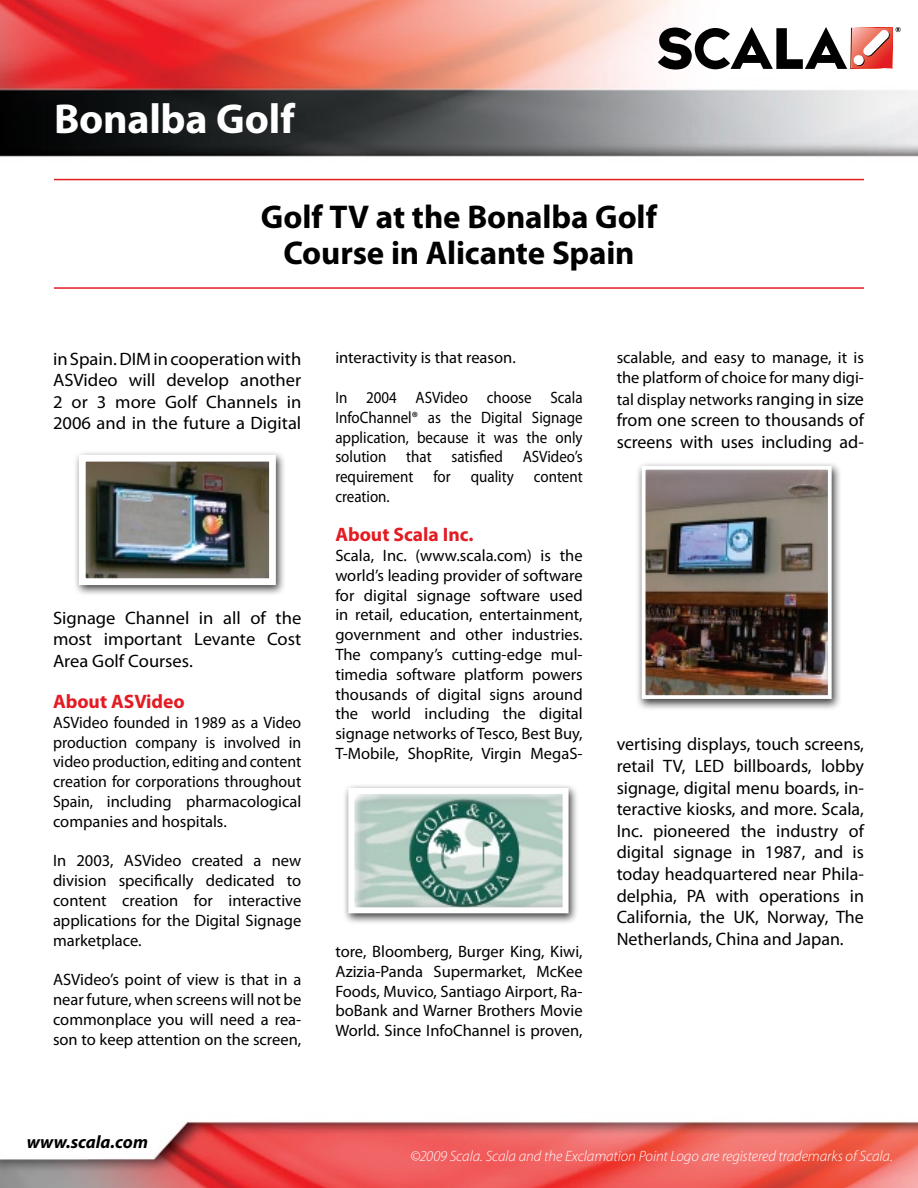
<style>
.page{position:relative;width:918px;height:1188px;background:#fff}
.page>*{position:absolute;margin:0;border:0;box-sizing:border-box;transform-origin:0 0}
.t1{font:700 42px "Myriad Pro";letter-spacing:-.005em;color:#fff}
.t2{font:700 33px/36px "Myriad Pro";letter-spacing:-.005em;color:#000;text-align:center}
.t3{font:700 19.5px "Myriad Pro";color:#e31b23}
.t4{font:18px/21.6px "Myriad Pro";color:#000;text-align:justify}
.t5{font:italic 700 18px "Myriad Pro";color:#000}
.t6{font:16.5px/19.8px "Myriad Pro";color:#000;text-align:justify}
.t7{font:16.5px/19.8px "Myriad Pro";color:#000;text-align:justify;scale:.96 1}
.t8{font:16.5px/19.8px "Myriad Pro";color:#000;text-align:justify;scale:.91 1}
.t9{font:italic 300 15px "Myriad Pro";letter-spacing:-.005em;color:#fff}
.s1{font-size:18px}
</style>
<div class="page">
<img style="left:0;top:0;width:918px;height:1188px">
<svg style="left:892px;top:27px;width:1px;height:42px"></svg>
<svg style="left:851px;top:27px;width:41px;height:42px"></svg>
<svg style="left:891px;top:28px;width:1px;height:40px"></svg>
<svg style="left:852px;top:67px;width:39px;height:1px"></svg>
<svg style="left:852px;top:28px;width:39px;height:39px"></svg>
<svg style="left:854px;top:56px;width:11px;height:10px"></svg>
<div style="left:854px;top:55px;width:10px;height:10px;background:#fff;border-radius:50%"></div>
<svg style="left:863px;top:30px;width:27px;height:27px"></svg>
<svg style="left:658px;top:27px;width:189px;height:43px"></svg>
<svg style="left:896px;top:27px;width:5px;height:5px"></svg>
<div style="left:636px;top:461px;width:212px;height:256px;background:#000;opacity:.75"></div>
<img style="left:647px;top:471px;width:180px;height:223px">
<div style="left:642px;top:466px;width:190px;height:233px;border:4px solid #fff"></div>
<div style="left:73px;top:450px;width:220px;height:154px;background:#000;opacity:.75"></div>
<img style="left:87px;top:463px;width:181px;height:114px">
<div style="left:79px;top:455px;width:197px;height:130px;border:7px solid #fff"></div>
<hr style="left:54px;top:287px;width:810px;height:2px;background:#e31b23">
<hr style="left:54px;top:179px;width:810px;height:1px;background:#e31b23">
<div style="left:342px;top:783px;width:243px;height:148px;background:#000;opacity:.75"></div>
<img style="left:355px;top:795px;width:207px;height:111px">
<div style="left:348px;top:788px;width:221px;height:125px;border:6px solid #fff"></div>
<h1 class="t1" style="left:54px;top:91px;width:242px">Bonalba Golf</h1>
<h2 class="t2" style="left:261px;top:198px;width:398px">Golf TV at the Bonalba Golf<br>Course in Alicante Spain</h2>
<p class="t4" style="left:53px;top:347px;width:250px">in Spain. DIM in cooperation with ASVideo will develop another 2 or 3 more Golf Channels in 2006 and in the future a Digital</p>
<p class="t4" style="left:53px;top:607px;width:250px">Signage Channel in all of the most important Levante Cost Area Golf Courses.</p>
<p class="t3" style="left:53px;top:689px;width:133px">About ASVideo</p>
<p class="t7" style="left:53px;top:712px;width:260px">ASVideo founded in 1989 as a Video production company is involved in video production, editing and content creation for corporations throughout Spain, including pharmacological companies and hospitals.</p>
<p class="t6" style="left:53px;top:851px;width:250px">In 2003, ASVideo created a new division specifically dedicated to content creation for interactive applications for the Digital Signage marketplace.</p>
<p class="t6" style="left:53px;top:970px;width:250px">ASVideo’s point of view is that in a near future, when screens will not be commonplace you will need a rea&shy;son to keep attention on the screen,</p>
<p class="t6" style="left:335px;top:348px;width:182px">interactivity is that reason.</p>
<p class="t8" style="left:335px;top:387px;width:273px">In 2004 ASVideo choose Scala InfoChannel® as the Digital Signage application, because it was the only solution that satisfied ASVideo’s requirement for quality content creation.</p>
<p class="t3" style="left:335px;top:522px;width:140px">About Scala Inc.</p>
<p class="t6" style="left:335px;top:545px;width:249px">Scala, Inc. (www.scala.com) is the world’s leading provider of software for digital signage software used in retail, education, entertainment, government and other industries.<br>The company’s cutting-edge mul&shy;timedia software platform powers thousands of digital signs around the world including the digital signage networks of Tesco, Best Buy, T-Mobile, ShopRite, Virgin MegaS-</p>
<p class="t6" style="left:335px;top:941px;width:249px">tore, Bloomberg, Burger King, Kiwi, Azizia-Panda Supermarket, McKee Foods, Muvico, Santiago Airport, Ra&shy;boBank and Warner Brothers Movie World. Since InfoChannel is proven,</p>
<p class="t6" style="left:617px;top:348px;width:249px">scalable, and easy to manage, it is the platform of choice for many digi-</p>
<p class="t6" style="left:617px;top:389px;width:249px">tal display networks <span class="s1">ranging in size</span></p>
<p class="t4" style="left:617px;top:409px;width:249px">from one screen to thousands of screens with uses including ad-</p>
<p class="t4" style="left:617px;top:733px;width:249px">vertising displays, touch screens, retail TV, LED billboards, lobby signage, digital menu boards, in&shy;teractive kiosks, and more. Scala, Inc. pioneered the industry of digital signage in 1987, and is today headquartered near Phila&shy;delphia, PA with operations in California, the UK, Norway, The Netherlands, China and Japan.</p>
<p class="t5" style="left:27px;top:1130px;width:123px">www.scala.com</p>
<p class="t9" style="left:410px;top:1147px;width:484px">©2009 Scala. Scala and the Exclamation Point Logo are registered trademarks of Scala.</p>
</div>
